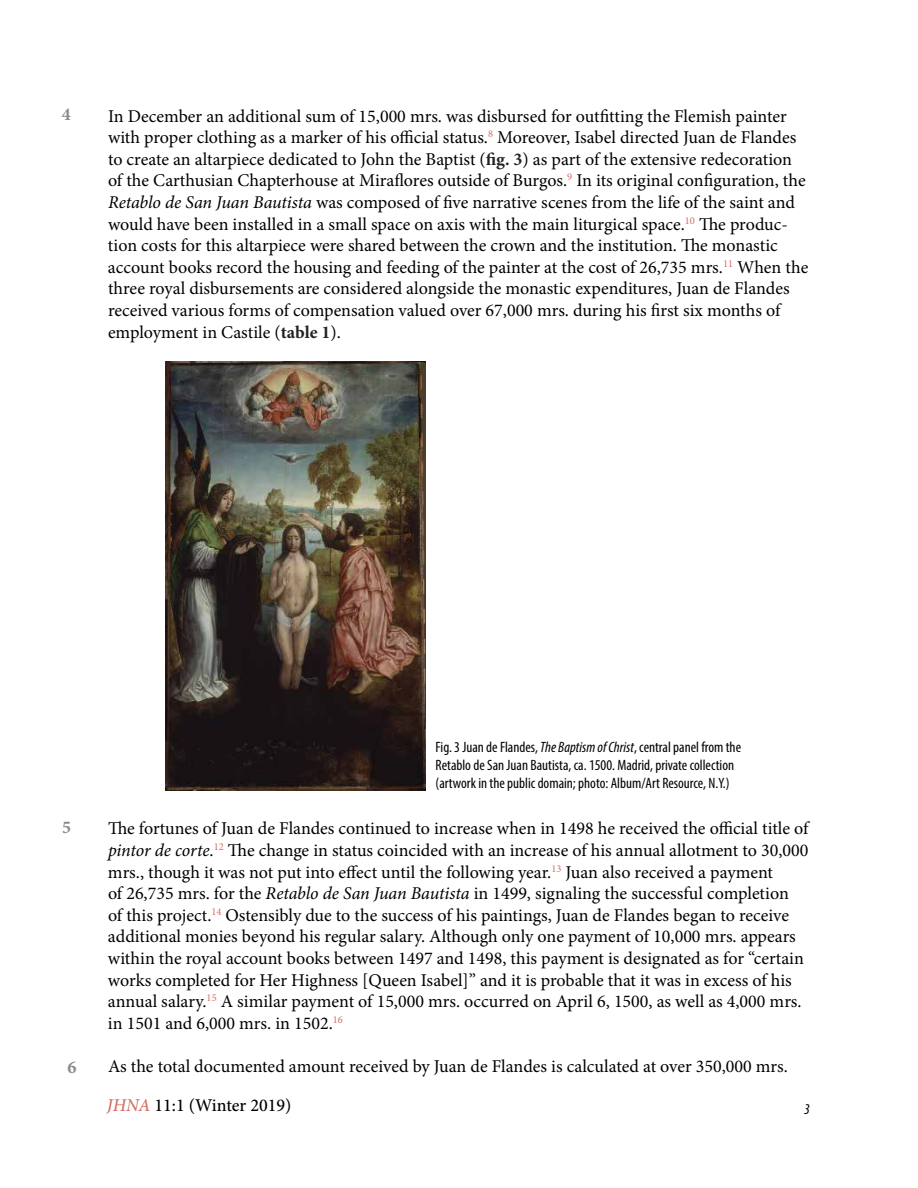
<style>
.page{position:relative;width:918px;height:1188px;background:#fff}
.page>*{position:absolute;margin:0;border:0;box-sizing:border-box;transform-origin:0 0}
.t1{font:18px/21.6px "Minion Pro";color:#000}
.t2{font:500 18px "Minion Pro";color:#000}
.t3{font:700 18px "Minion Pro";color:#888a8c}
.t4{font:condensed 15px/18px "Myriad Pro";color:#000}
.t5{font:italic condensed 15px "Myriad Pro";color:#000}
.s1{font-weight:700;color:#222}
.s2{font-style:italic}
.s3{font-style:italic;color:#d46c62}
</style>
<div class="page">
<img style="left:166px;top:362px;width:259px;height:428px">
<p class="t3" style="left:62px;top:102px;width:10px">4</p>
<p class="t1" style="left:108px;top:105px;width:702px">In December an additional sum of 15,000 mrs. was disbursed for outfitting the Flemish painter with proper clothing as a marker of his official status.<sup>8</sup> Moreover, Isabel directed Juan de Flandes to create an altarpiece dedicated to John the Baptist (<span class="s1">fig. 3</span>) as part of the extensive redecoration of the Carthusian Chapterhouse at Miraflores outside of Burgos.<sup>9</sup> In its original configuration, the <span class="s2">Retablo de San Juan Bautista</span> was composed of five narrative scenes from the life of the saint and would have been installed in a small space on axis with the main liturgical space.<sup>10</sup> The produc&shy;tion costs for this altarpiece were shared between the crown and the institution. The monastic account books record the housing and feeding of the painter at the cost of 26,735 mrs.<sup>11</sup> When the three royal disbursements are considered alongside the monastic expenditures, Juan de Flandes received various forms of compensation valued over 67,000 mrs. during his first six months of employment in Castile (<span class="s1">table 1</span>).</p>
<p class="t3" style="left:62px;top:814px;width:10px">5</p>
<p class="t3" style="left:68px;top:1054px;width:10px">6</p>
<p class="t4" style="left:436px;top:737px;width:307px">Fig. 3 Juan de Flandes, <span class="s2">The Baptism of Christ</span>, central panel from the<br>Retablo de San Juan Bautista, ca. 1500. Madrid, private collection (artwork in the public domain; photo: Album/Art Resource, N.Y.)</p>
<p class="t1" style="left:108px;top:818px;width:702px">The fortunes of Juan de Flandes continued to increase when in 1498 he received the official title of <span class="s2">pintor de corte</span>.<sup>12</sup> The change in status coincided with an increase of his annual allotment to 30,000 mrs., though it was not put into effect until the following year.<sup>13</sup> Juan also received a payment<br>of 26,735 mrs. for the <span class="s2">Retablo de San Juan Bautista</span> in 1499, signaling the successful completion<br>of this project.<sup>14</sup> Ostensibly due to the success of his paintings, Juan de Flandes began to receive additional monies beyond his regular salary. Although only one payment of 10,000 mrs. appears within the royal account books between 1497 and 1498, this payment is designated as for “certain works completed for Her Highness [Queen Isabel]” and it is probable that it was in excess of his annual salary.<sup>15</sup> A similar payment of 15,000 mrs. occurred on April 6, 1500, as well as 4,000 mrs. in 1501 and 6,000 mrs. in 1502.<sup>16</sup></p>
<p class="t1" style="left:108px;top:1055px;width:681px">As the total documented amount received by Juan de Flandes is calculated at over 350,000 mrs.</p>
<p class="t2" style="left:107px;top:1093px;width:186px"><span class="s3">JHNA</span> 11:1 (Winter 2019)</p>
<p class="t5" style="left:804px;top:1100px;width:7px">3</p>
</div>
